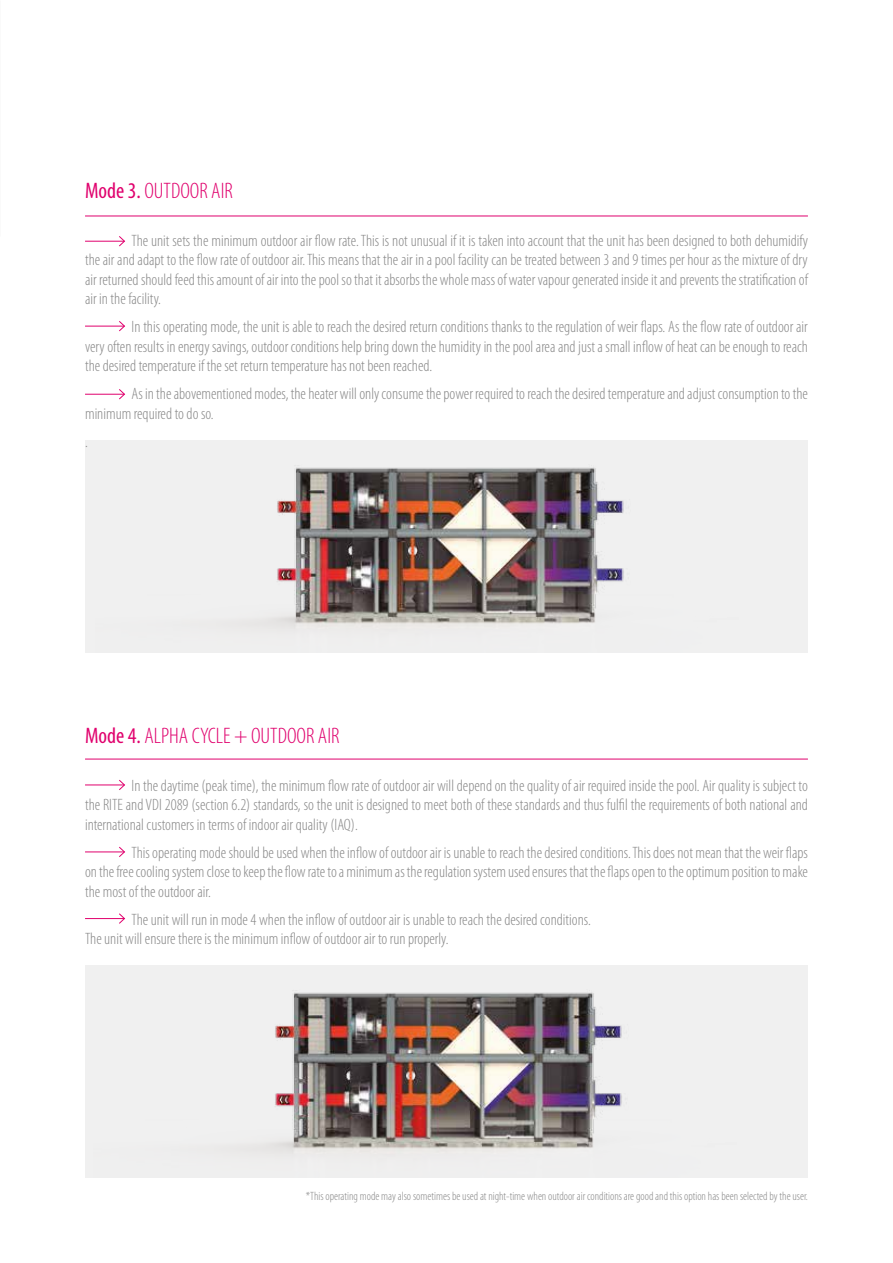
<style>
.page{position:relative;width:893px;height:1263px;background:#fff}
.page>*{position:absolute;margin:0;border:0;box-sizing:border-box;transform-origin:0 0}
.t1{font:300 condensed 22.5px "Myriad Pro";color:#e0006d}
.t2{font:300 condensed 16.5px/19.5px "Myriad Pro";color:#878787;text-align:justify}
.t3{font:300 condensed 12px "Myriad Pro";color:#878787}
.s1{font-weight:400}
</style>
<div class="page">
<div style="left:85px;top:440px;width:723px;height:213px;background:#f0f0f0"></div>
<img style="left:254px;top:467px;width:370px;height:162px">
<div style="left:85px;top:965px;width:723px;height:213px;background:#f0f0f0"></div>
<img style="left:252px;top:992px;width:370px;height:162px">
<hr style="left:85px;top:216px;width:723px;height:1px;background:#e0006d">
<hr style="left:85px;top:759px;width:723px;height:1px;background:#e0006d">
<hr style="left:85px;top:241px;width:39px;height:1px;background:#e0006d">
<svg style="left:118px;top:236px;width:7px;height:11px"></svg>
<hr style="left:85px;top:326px;width:39px;height:1px;background:#e0006d">
<svg style="left:118px;top:321px;width:7px;height:11px"></svg>
<hr style="left:85px;top:394px;width:39px;height:1px;background:#e0006d">
<svg style="left:118px;top:389px;width:7px;height:11px"></svg>
<hr style="left:85px;top:784px;width:39px;height:1px;background:#e0006d">
<svg style="left:118px;top:779px;width:7px;height:11px"></svg>
<hr style="left:85px;top:851px;width:39px;height:1px;background:#e0006d">
<svg style="left:118px;top:846px;width:7px;height:11px"></svg>
<hr style="left:85px;top:918px;width:39px;height:1px;background:#e0006d">
<svg style="left:118px;top:913px;width:7px;height:11px"></svg>
<h1 class="t1" style="left:85px;top:179px;width:149px"><span class="s1">Mode 3.</span> OUTDOOR AIR</h1>
<p class="t2" style="left:85px;top:231px;width:724px;text-indent:46px">The unit sets the minimum outdoor air flow rate. This is not unusual if it is taken into account that the unit has been designed to both dehumidify the air and adapt to the flow rate of outdoor air. This means that the air in a pool facility can be treated between 3 and 9 times per hour as the mixture of dry air returned should feed this amount of air into the pool so that it absorbs the whole mass of water vapour generated inside it and prevents the stratification of air in the facility.</p>
<p class="t2" style="left:85px;top:317px;width:724px;text-indent:46px">In this operating mode, the unit is able to reach the desired return conditions thanks to the regulation of weir flaps. As the flow rate of outdoor air very often results in energy savings, outdoor conditions help bring down the humidity in the pool area and just a small inflow of heat can be enough to reach the desired temperature if the set return temperature has not been reached.</p>
<p class="t2" style="left:85px;top:384px;width:724px;text-indent:46px">As in the abovementioned modes, the heater will only consume the power required to reach the desired temperature and adjust consumption to the minimum required to do so.</p>
<p class="t2" style="left:85px;top:432px;width:4px">.</p>
<h1 class="t1" style="left:85px;top:724px;width:256px"><span class="s1">Mode 4.</span> ALPHA CYCLE + OUTDOOR AIR</h1>
<p class="t2" style="left:85px;top:776px;width:724px;text-indent:46px">In the daytime (peak time), the minimum flow rate of outdoor air will depend on the quality of air required inside the pool. Air quality is subject to the RITE and VDI 2089 (section 6.2) standards, so the unit is designed to meet both of these standards and thus fulfil the requirements of both national and international customers in terms of indoor air quality (IAQ).</p>
<p class="t2" style="left:85px;top:843px;width:724px;text-indent:46px">This operating mode should be used when the inflow of outdoor air is unable to reach the desired conditions. This does not mean that the weir flaps on the free cooling system close to keep the flow rate to a minimum as the regulation system used ensures that the flaps open to the optimum position to make the most of the outdoor air.</p>
<p class="t2" style="left:85px;top:910px;width:507px;text-indent:46px">The unit will run in mode 4 when the inflow of outdoor air is unable to reach the desired conditions.<br>The unit will ensure there is the minimum inflow of outdoor air to run properly.</p>
<p class="t3" style="left:306px;top:1189px;width:503px">*This operating mode may also sometimes be used at night-time when outdoor air conditions are good and this option has been selected by the user.</p>
</div>
